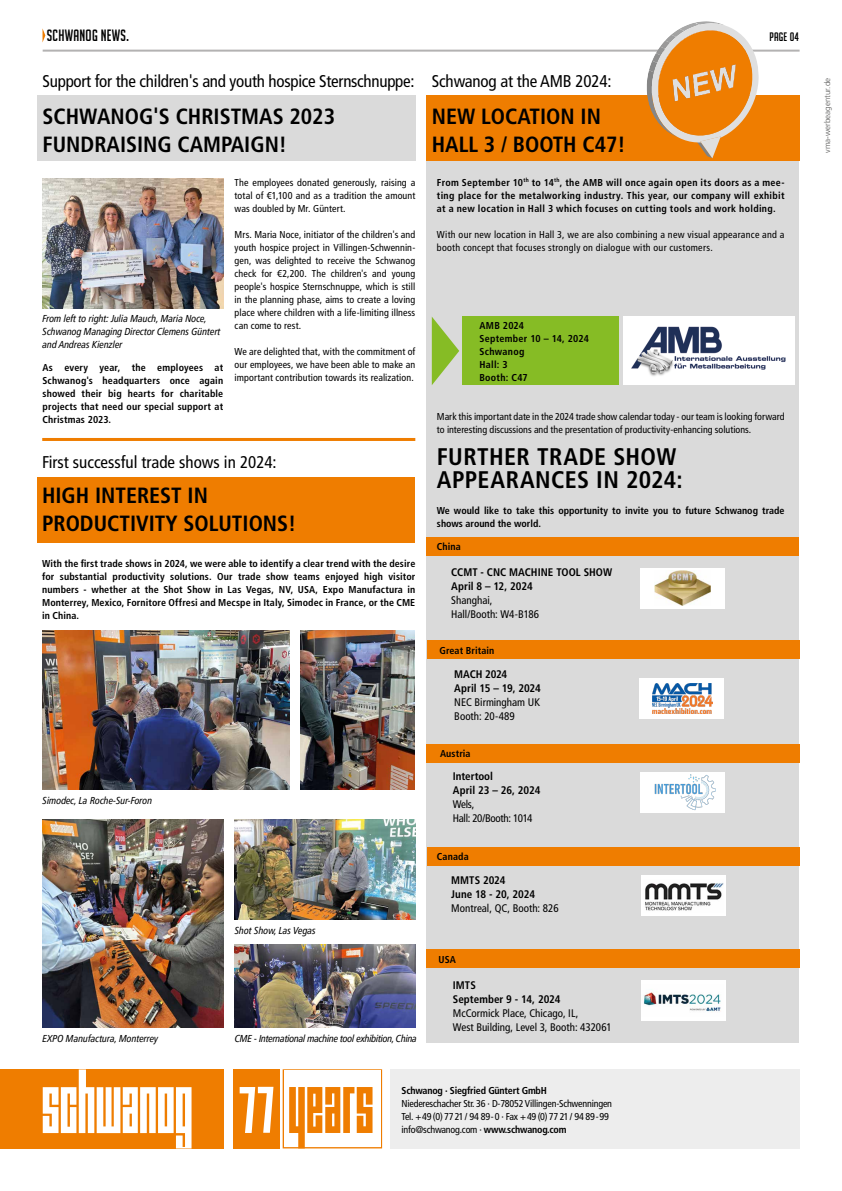
<style>
.page{position:relative;width:842px;height:1191px;background:#fff}
.page>*{position:absolute;margin:0;border:0;box-sizing:border-box;transform-origin:0 0}
.t1{font:700 condensed 24px/23px "Frutiger LT Std";letter-spacing:.015em;color:#000}
.t2{font:700 condensed 22px/28px "Frutiger LT Std";color:#000}
.t3{font:condensed 17px "Frutiger LT Std";letter-spacing:-.015em;color:#000}
.t4{font:16px "Big Noodle Titling";letter-spacing:.02em;color:#000;scale:.95 1}
.t5{font:12px "Big Noodle Titling";letter-spacing:.02em;color:#000}
.t6{font:condensed 11px/14px "Frutiger LT Std";letter-spacing:-.005em;color:#000}
.t7{font:700 condensed 11px/14px "Frutiger LT Std";color:#000}
.t8{font:condensed 11px/14px "Frutiger LT Std";letter-spacing:-.03em;color:#000}
.t9{font:700 condensed 10px/13px "Frutiger LT Std";letter-spacing:.01em;color:#000;text-align:justify}
.t10{font:condensed 10px/13px "Frutiger LT Std";letter-spacing:.005em;color:#000;text-align:justify}
.t11{font:italic condensed 10px/13px "Frutiger LT Pro";color:#000}
.t12{font:condensed 10px/13px "Frutiger LT Std";letter-spacing:-.02em;color:#000}
.t13{font:condensed 10px/13px "Frutiger LT Std";letter-spacing:.025em;color:#000}
.t14{font:italic condensed 10px "Frutiger LT Pro";letter-spacing:-.02em;color:#000}
.t15{font:700 condensed 10px "Frutiger LT Std";letter-spacing:-.02em;color:#000}
.t16{font:300 8px "Frutiger LT Std";color:#575756}
.s1{font-weight:700}
</style>
<div class="page">
<div style="left:426px;top:161px;width:373px;height:881px;background:#dadada"></div>
<div style="left:0;top:1069px;width:223px;height:79px;background:#ef7d00"></div>
<svg style="left:43px;top:1069px;width:149px;height:79px"></svg>
<div style="left:390px;top:1069px;width:409px;height:79px;background:#ededed"></div>
<div style="left:37px;top:477px;width:378px;height:65px;background:#ef7d00"></div>
<div style="left:37px;top:96px;width:378px;height:65px;background:#dadada"></div>
<img style="left:43px;top:178px;width:180px;height:130px">
<img style="left:43px;top:819px;width:181px;height:208px">
<img style="left:235px;top:819px;width:180px;height:101px">
<img style="left:235px;top:944px;width:180px;height:83px">
<div style="left:233px;top:1069px;width:47px;height:79px;background:#ef7d00"></div>
<svg style="left:283px;top:1069px;width:99px;height:79px"></svg>
<svg style="left:240px;top:1086px;width:33px;height:47px"></svg>
<svg style="left:432px;top:317px;width:27px;height:68px"></svg>
<div style="left:462px;top:316px;width:157px;height:69px;background:#86bc25"></div>
<div style="left:427px;top:640px;width:372px;height:19px;background:#ef7d00"></div>
<div style="left:426px;top:949px;width:373px;height:19px;background:#ef7d00"></div>
<div style="left:427px;top:847px;width:372px;height:18px;background:#ef7d00"></div>
<div style="left:426px;top:537px;width:373px;height:19px;background:#ef7d00"></div>
<div style="left:426px;top:96px;width:373px;height:65px;background:#ef7d00"></div>
<hr style="left:43px;top:50px;width:757px;height:2px;background:#b3b2b2">
<svg style="left:646px;top:21px;width:115px;height:137px"></svg>
<div style="left:427px;top:744px;width:373px;height:18px;background:#ef7d00"></div>
<img style="left:43px;top:630px;width:246px;height:159px">
<img style="left:300px;top:630px;width:115px;height:159px">
<svg style="left:43px;top:30px;width:2px;height:11px"></svg>
<hr style="left:42px;top:438px;width:373px;height:3px;background:#ef7d00">
<div style="left:641px;top:980px;width:84px;height:41px;background:#fff"></div>
<img style="left:643px;top:991px;width:78px;height:21px">
<div style="left:639px;top:678px;width:85px;height:41px;background:#fff"></div>
<img style="left:653px;top:683px;width:60px;height:30px">
<div style="left:640px;top:567px;width:85px;height:41px;background:#fff"></div>
<img style="left:655px;top:570px;width:56px;height:36px">
<div style="left:641px;top:875px;width:84px;height:41px;background:#fff"></div>
<img style="left:645px;top:883px;width:78px;height:28px">
<div style="left:640px;top:772px;width:85px;height:40px;background:#fff"></div>
<img style="left:649px;top:774px;width:69px;height:39px">
<div style="left:623px;top:316px;width:172px;height:69px;background:#fff"></div>
<img style="left:631px;top:326px;width:155px;height:50px">
<h3 class="t4" style="left:47px;top:27px;width:88px">SCHWANOG NEWS.</h3>
<p class="t5" style="left:769px;top:31px;width:31px">PAGE 04</p>
<h3 class="t3" style="left:43px;top:72px;width:373px">Support for the children's and youth hospice Sternschnuppe:</h3>
<h2 class="t2" style="left:43px;top:102px;width:294px">SCHWANOG'S CHRISTMAS 2023<br>FUNDRAISING CAMPAIGN!</h2>
<p class="t11" style="left:43px;top:312px;width:179px">From left to right: Julia Mauch, Maria Noce,<br>Schwanog Managing Director Clemens Güntert and Andreas Kienzler</p>
<p class="t9" style="left:43px;top:361px;width:182px">As every year, the employees at Schwanog's headquarters once again showed their big hearts for charitable projects that need our special support at Christmas 2023.</p>
<p class="t10" style="left:235px;top:176px;width:182px">The employees donated generously, raising a total of €1,100 and as a tradition the amount was doubled by Mr. Güntert.</p>
<p class="t10" style="left:235px;top:228px;width:182px">Mrs. Maria Noce, initiator of the children's and youth hospice project in Villingen-Schwennin&shy;gen, was delighted to receive the Schwanog check for €2,200. The children's and young people's hospice Sternschnuppe, which is still in the planning phase, aims to create a loving place where children with a life-limiting illness can come to rest.</p>
<p class="t10" style="left:235px;top:345px;width:182px">We are delighted that, with the commitment of our employees, we have been able to make an important contribution towards its realization.</p>
<h3 class="t3" style="left:42px;top:452px;width:236px">First successful trade shows in 2024:</h3>
<h2 class="t2" style="left:42px;top:481px;width:256px">HIGH INTEREST IN<br>PRODUCTIVITY SOLUTIONS!</h2>
<p class="t9" style="left:42px;top:556px;width:375px">With the first trade shows in 2024, we were able to identify a clear trend with the desire for substantial productivity solutions. Our trade show teams enjoyed high visitor numbers - whether at the Shot Show in Las Vegas, NV, USA, Expo Manufactura in Monterrey, Mexico, Fornitore Offresi and Mecspe in Italy, Simodec in France, or the CME in China.</p>
<p class="t11" style="left:43px;top:794px;width:111px">Simodec, La Roche-Sur-Foron</p>
<p class="t11" style="left:43px;top:1032px;width:117px">EXPO Manufactura, Monterrey</p>
<p class="t11" style="left:235px;top:924px;width:82px">Shot Show, Las Vegas</p>
<p class="t14" style="left:235px;top:1032px;width:184px">CME - International machine tool exhibition, China</p>
<h3 class="t3" style="left:432px;top:72px;width:181px">Schwanog at the AMB 2024:</h3>
<h2 class="t2" style="left:432px;top:102px;width:195px">NEW LOCATION IN<br>HALL 3 / BOOTH C47!</h2>
<p class="t9" style="left:437px;top:176px;width:349px">From September 10<sup>th</sup> to 14<sup>th</sup>, the AMB will once again open its doors as a mee&shy;ting place for the metalworking industry. This year, our company will exhibit at a new location in Hall 3 which focuses on cutting tools and work holding.</p>
<p class="t13" style="left:437px;top:228px;width:349px">With our new location in Hall 3, we are also combining a new visual appearance and a booth concept that focuses strongly on dialogue with our customers.</p>
<p class="t9" style="left:479px;top:319px;width:111px;text-align:left">AMB 2024<br>September 10 – 14, 2024<br>Schwanog<br>Hall: 3<br>Booth: C47</p>
<p class="t10" style="left:437px;top:410px;width:349px">Mark this important date in the 2024 trade show calendar today - our team is looking forward to interesting discussions and the presentation of productivity-enhancing solutions.</p>
<h1 class="t1" style="left:437px;top:445px;width:247px">FURTHER TRADE SHOW<br>APPEARANCES IN 2024:</h1>
<p class="t9" style="left:437px;top:504px;width:349px">We would like to take this opportunity to invite you to future Schwanog trade shows around the world.</p>
<p class="t9" style="left:437px;top:540px;width:25px">China</p>
<p class="t7" style="left:451px;top:565px;width:162px">CCMT - CNC MACHINE TOOL SHOW<br>April 8 – 12, 2024</p>
<p class="t6" style="left:451px;top:593px;width:89px">Shanghai,<br>Hall/Booth: W4-B186</p>
<p class="t9" style="left:439px;top:643px;width:56px">Great Britain</p>
<p class="t7" style="left:454px;top:667px;width:88px">MACH 2024<br>April 15 – 19, 2024</p>
<p class="t6" style="left:454px;top:695px;width:87px">NEC Birmingham UK<br>Booth: 20-489</p>
<p class="t9" style="left:440px;top:747px;width:32px">Austria</p>
<p class="t7" style="left:453px;top:769px;width:89px">Intertool<br>April 23 – 26, 2024</p>
<p class="t8" style="left:453px;top:797px;width:81px">Wels,<br>Hall: 20/Booth: 1014</p>
<p class="t9" style="left:437px;top:850px;width:33px">Canada</p>
<p class="t7" style="left:451px;top:872px;width:85px">MMTS 2024<br>June 18 - 20, 2024</p>
<p class="t6" style="left:451px;top:900px;width:109px">Montreal, QC, Booth: 826</p>
<p class="t9" style="left:438px;top:953px;width:19px">USA</p>
<p class="t7" style="left:453px;top:978px;width:109px">IMTS<br>September 9 - 14, 2024</p>
<p class="t6" style="left:453px;top:1006px;width:160px">McCormick Place, Chicago, IL,<br>West Building, Level 3, Booth: 432061</p>
<p class="t15" style="left:402px;top:1084px;width:147px">Schwanog · Siegfried Güntert GmbH</p>
<p class="t12" style="left:402px;top:1096px;width:212px">Niedereschacher Str. 36 · D-78052 Villingen-Schwenningen<br>Tel. +49 (0) 77 21 / 94 89-0 · Fax +49 (0) 77 21 / 94 89-99 info@schwanog.com · <span class="s1">www.schwanog.com</span></p>
<p class="t16" style="left:823px;top:153px;width:76px;rotate:-90deg">vma-werbeagentur.de</p>
</div>
